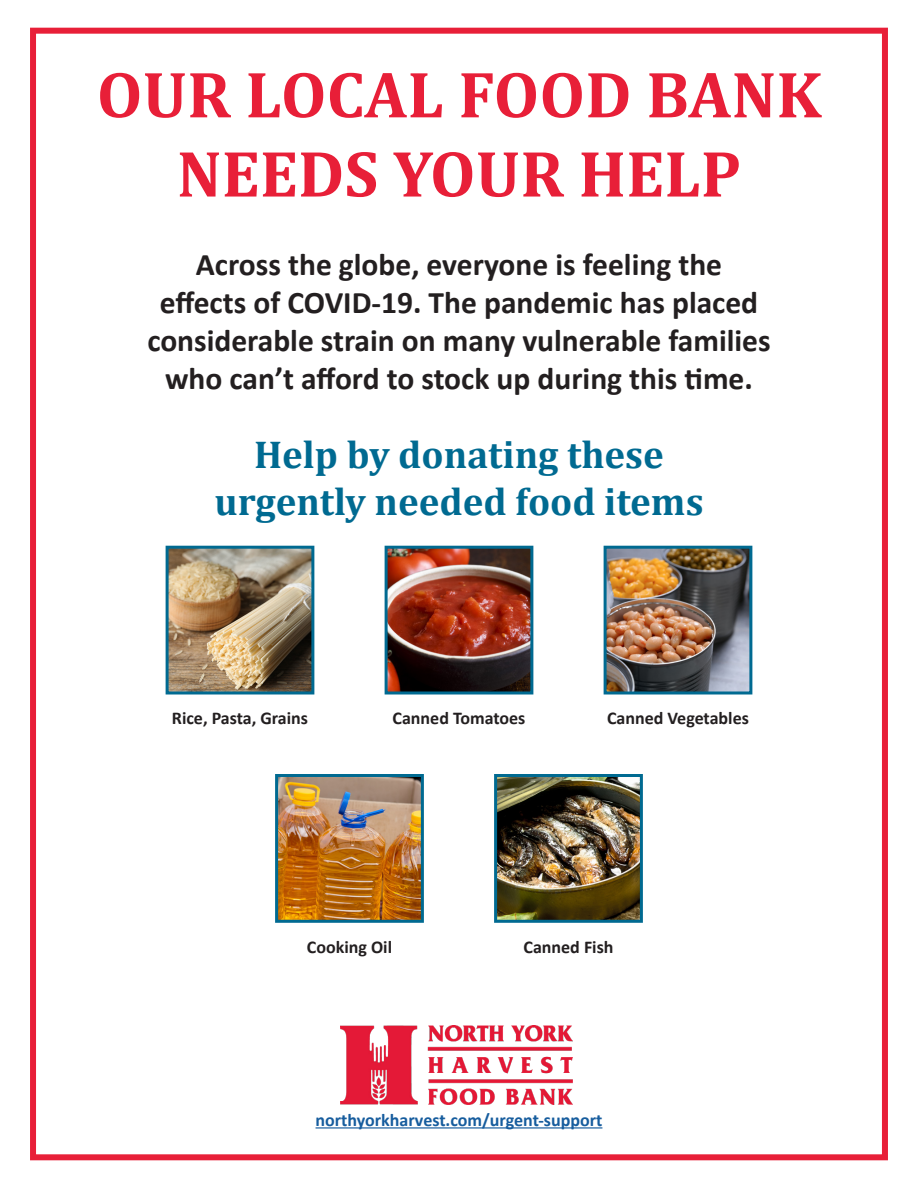
<style>
.page{position:relative;width:918px;height:1188px;background:#fff}
.page>*{position:absolute;margin:0;border:0;box-sizing:border-box;transform-origin:0 0}
.t1{font:700 66px/79.2px "Cambria";color:#e81f38;text-align:center}
.t2{font:700 39px/46.8px "Cambria";color:#006a91;text-align:center}
.t3{font:700 31.5px/37.8px "Calibri";color:#231f20;text-align:center}
.t4{font:700 18px "Calibri";color:#231f20}
.t5{font:700 18px "Calibri";color:#175d9e}
</style>
<div class="page">
<div style="left:30px;top:28px;width:858px;height:1132px;border:6px solid #e81f38"></div>
<img style="left:341px;top:1025px;width:232px;height:79px">
<img style="left:389px;top:550px;width:140px;height:140px">
<div style="left:385px;top:546px;width:148px;height:148px;border:3px solid #006a91"></div>
<img style="left:170px;top:550px;width:140px;height:140px">
<div style="left:166px;top:546px;width:148px;height:148px;border:3px solid #006a91"></div>
<img style="left:608px;top:550px;width:140px;height:140px">
<div style="left:604px;top:546px;width:148px;height:148px;border:3px solid #006a91"></div>
<img style="left:279px;top:778px;width:141px;height:141px">
<div style="left:275px;top:774px;width:149px;height:149px;border:3px solid #006a91"></div>
<img style="left:498px;top:778px;width:141px;height:141px">
<div style="left:494px;top:774px;width:149px;height:149px;border:3px solid #006a91"></div>
<hr style="left:316px;top:1127px;width:286px;height:2px;background:#175d9e">
<p class="t1" style="left:97px;top:53px;width:726px">OUR LOCAL FOOD BANK<br>NEEDS YOUR HELP</p>
<p class="t3" style="left:147px;top:246px;width:625px">Across the globe, everyone is feeling the<br>effects of COVID-19. The pandemic has placed considerable strain on many vulnerable families who can’t afford to stock up during this time.</p>
<p class="t2" style="left:214px;top:430px;width:491px">Help by donating these urgently needed food items</p>
<p class="t4" style="left:172px;top:707px;width:138px">Rice, Pasta, Grains</p>
<p class="t4" style="left:393px;top:707px;width:134px">Canned Tomatoes</p>
<p class="t4" style="left:607px;top:707px;width:143px">Canned Vegetables</p>
<p class="t4" style="left:307px;top:936px;width:87px">Cooking Oil</p>
<p class="t4" style="left:523px;top:936px;width:92px">Canned Fish</p>
<p class="t5" style="left:316px;top:1108px;width:288px">northyorkharvest.com/urgent-support</p>
</div>
